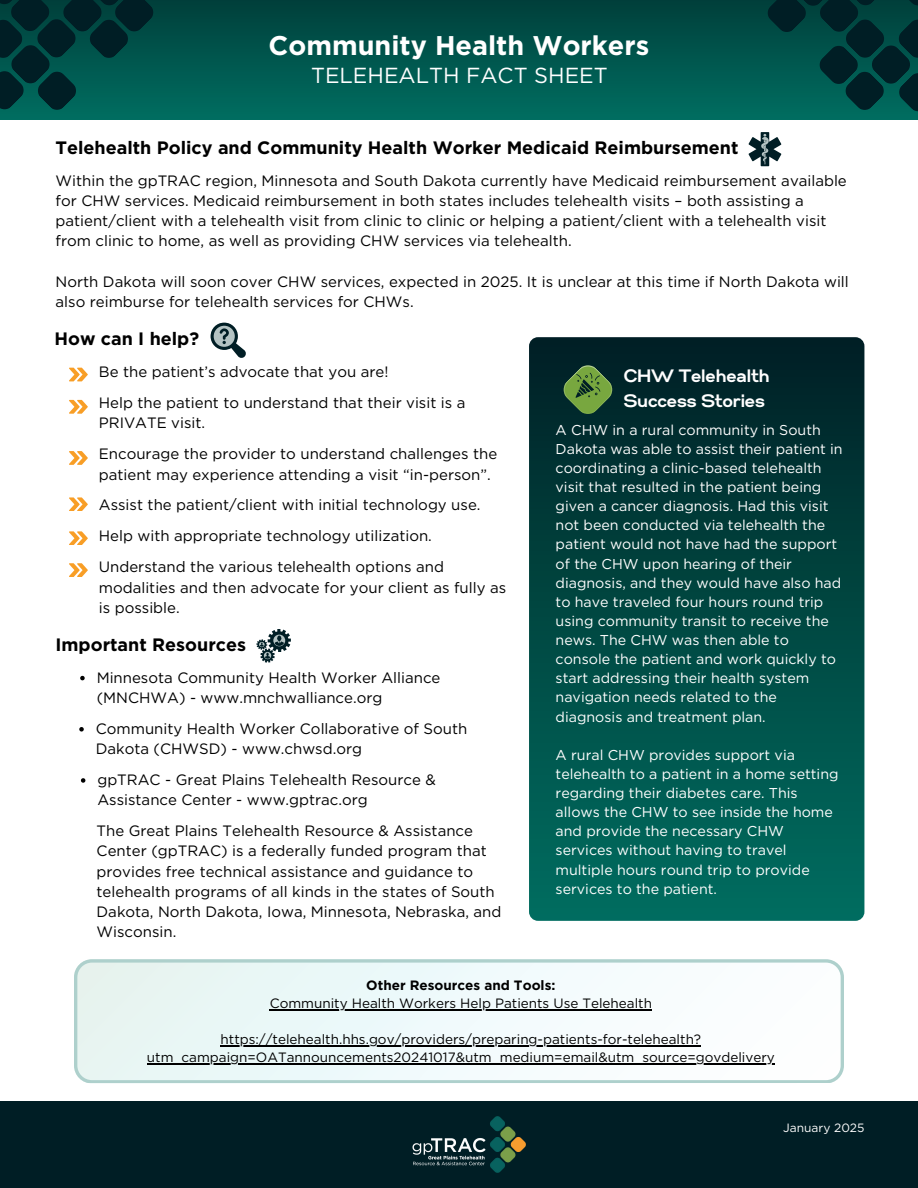
<style>
.page{position:relative;width:918px;height:1188px;background:#fff}
.page>*{position:absolute;margin:0;border:0;box-sizing:border-box;transform-origin:0 0}
.t1{font:700 27px "Gotham";color:#fff}
.t2{font:21.75px "Gotham";color:#fff}
.t3{font:700 18px "Gotham";color:#000}
.t4{font:700 18px/24.8px "Gabriel Sans";color:#fff}
.t5{font:15px/20.2px "Gotham";color:#000}
.t6{font:14.25px/19.2px "Gotham";color:#fff}
.t7{font:13.5px "Gotham";color:#000}
.t8{font:700 13.5px "Gotham";color:#000}
.t9{font:12px "Gotham";color:#fff}
</style>
<div class="page">
<div style="left:0;top:1101px;width:918px;height:87px;background:#001e25"></div>
<svg style="left:748px;top:132px;width:33px;height:34px"></svg>
<svg style="left:69px;top:400px;width:19px;height:13px"></svg>
<svg style="left:69px;top:451px;width:19px;height:14px"></svg>
<svg style="left:69px;top:497px;width:19px;height:14px"></svg>
<svg style="left:69px;top:531px;width:19px;height:14px"></svg>
<svg style="left:69px;top:563px;width:19px;height:14px"></svg>
<svg style="left:69px;top:368px;width:19px;height:13px"></svg>
<svg style="left:211px;top:323px;width:35px;height:35px"></svg>
<div style="left:0;top:0;width:918px;height:120px;background:linear-gradient(to bottom,#003f3b,#006d60)"></div>
<img style="left:412px;top:1116px;width:114px;height:57px">
<svg style="left:0;top:0;width:153px;height:110px;background:#003c3b"></svg>
<svg style="left:768px;top:0;width:150px;height:111px;background:#003f3c"></svg>
<svg style="left:79px;top:727px;width:5px;height:5px"></svg>
<svg style="left:80px;top:676px;width:5px;height:4px"></svg>
<svg style="left:81px;top:778px;width:4px;height:5px"></svg>
<svg style="left:256px;top:629px;width:35px;height:34px"></svg>
<div style="left:529px;top:337px;width:335px;height:583px;background:linear-gradient(to bottom,#002025,#006f60);border-radius:9px"></div>
<svg style="left:564px;top:365px;width:48px;height:49px;background:#4a7438"></svg>
<svg style="left:74px;top:959px;width:769px;height:124px"></svg>
<hr style="left:270px;top:1009px;width:382px;height:1px;background:#000">
<hr style="left:221px;top:1045px;width:480px;height:1px;background:#000">
<hr style="left:147px;top:1063px;width:628px;height:1px;background:#000">
<p class="t1" style="left:269px;top:29px;width:382px">Community Health Workers</p>
<p class="t2" style="left:311px;top:62px;width:298px">TELEHEALTH FACT SHEET</p>
<h3 class="t3" style="left:56px;top:136px;width:685px">Telehealth Policy and Community Health Worker Medicaid Reimbursement</h3>
<h4 class="t5" style="left:56px;top:170px;width:793px">Within the gpTRAC region, Minnesota and South Dakota currently have Medicaid reimbursement available for CHW services. Medicaid reimbursement in both states includes telehealth visits – both assisting a patient/client with a telehealth visit from clinic to clinic or helping a patient/client with a telehealth visit from clinic to home, as well as providing CHW services via telehealth.</h4>
<p class="t5" style="left:56px;top:271px;width:795px">North Dakota will soon cover CHW services, expected in 2025. It is unclear at this time if North Dakota will also reimburse for telehealth services for CHWs.</p>
<p class="t3" style="left:54px;top:328px;width:146px">How can I help?</p>
<h4 class="t5" style="left:99px;top:362px;width:291px">Be the patient’s advocate that you are!</h4>
<h1 class="t5" style="left:99px;top:393px;width:368px">Help the patient to understand that their visit is a<br>PRIVATE visit.</h1>
<h2 class="t5" style="left:99px;top:444px;width:400px">Encourage the provider to understand challenges the patient may experience attending a visit “in-person”.</h2>
<p class="t5" style="left:99px;top:495px;width:383px">Assist the patient/client with initial technology use.</p>
<h3 class="t5" style="left:99px;top:526px;width:335px">Help with appropriate technology utilization.</h3>
<h4 class="t5" style="left:99px;top:557px;width:409px">Understand the various telehealth options and modalities and then advocate for your client as fully as is possible.</h4>
<h3 class="t3" style="left:56px;top:634px;width:192px">Important Resources</h3>
<h4 class="t5" style="left:97px;top:667px;width:345px">Minnesota Community Health Worker Alliance (MNCHWA) - www.mnchwalliance.org</h4>
<p class="t5" style="left:96px;top:718px;width:373px">Community Health Worker Collaborative of South<br>Dakota (CHWSD) - www.chwsd.org</p>
<p class="t5" style="left:97px;top:769px;width:340px">gpTRAC - Great Plains Telehealth Resource &amp;<br>Assistance Center - www.gptrac.org</p>
<h4 class="t5" style="left:97px;top:821px;width:406px">The Great Plains Telehealth Resource &amp; Assistance Center (gpTRAC) is a federally funded program that provides free technical assistance and guidance to telehealth programs of all kinds in the states of South Dakota, North Dakota, Iowa, Minnesota, Nebraska, and Wisconsin.</h4>
<p class="t4" style="left:624px;top:364px;width:147px">CHW Telehealth<br>Success Stories</p>
<p class="t6" style="left:556px;top:420px;width:289px">A CHW in a rural community in South Dakota was able to assist their patient in coordinating a clinic-based telehealth visit that resulted in the patient being given a cancer diagnosis. Had this visit not been conducted via telehealth the patient would not have had the support of the CHW upon hearing of their diagnosis, and they would have also had to have traveled four hours round trip using community transit to receive the news. The CHW was then able to console the patient and work quickly to start addressing their health system navigation needs related to the diagnosis and treatment plan.</p>
<h4 class="t6" style="left:556px;top:745px;width:284px">A rural CHW provides support via telehealth to a patient in a home setting regarding their diabetes care. This allows the CHW to see inside the home and provide the necessary CHW services without having to travel multiple hours round trip to provide services to the patient.</h4>
<h4 class="t8" style="left:366px;top:977px;width:191px">Other Resources and Tools:</h4>
<p class="t7" style="left:270px;top:995px;width:384px">Community Health Workers Help Patients Use Telehealth</p>
<h4 class="t7" style="left:221px;top:1031px;width:482px">https://telehealth.hhs.gov/providers/preparing-patients-for-telehealth?</h4>
<p class="t7" style="left:147px;top:1049px;width:629px">utm_campaign=OATannouncements20241017&amp;utm_medium=email&amp;utm_source=govdelivery</p>
<p class="t9" style="left:783px;top:1121px;width:83px">January 2025</p>
</div>
